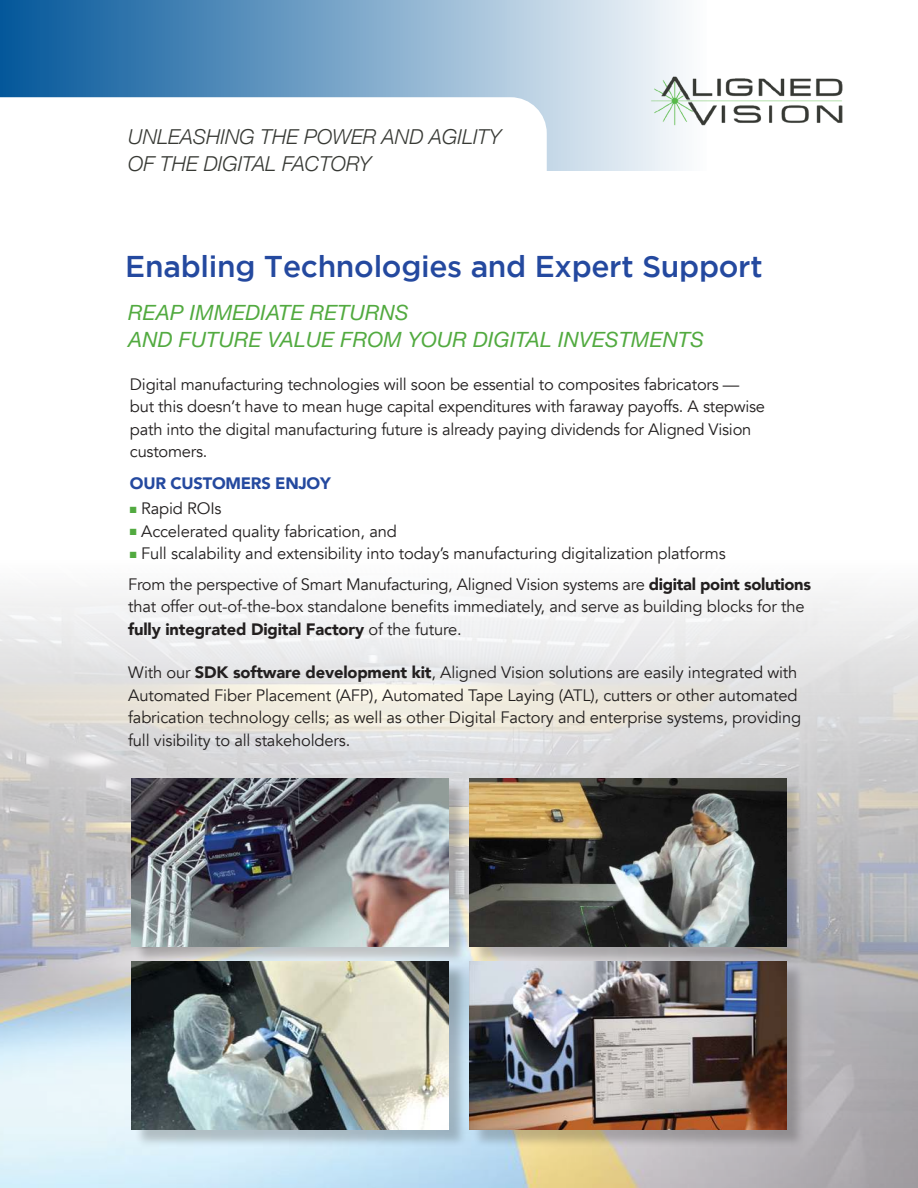
<style>
.page{position:relative;width:918px;height:1188px;background:#fff}
.page>*{position:absolute;margin:0;border:0;box-sizing:border-box;transform-origin:0 0}
.t1{font:500 30px "Gotham";letter-spacing:-.01em;color:#24499f}
.t2{font:italic 21px/27px "Helvetica Neue";letter-spacing:.01em;color:#52aa40}
.t3{font:italic 300 20.55px/27.5px "Helvetica Neue";color:#373934}
.t4{font:16.5px/22.5px "Avenir";letter-spacing:-.01em;color:#221f1f}
.t5{font:900 16.5px "Avenir";letter-spacing:-.015em;color:#24499f}
.s1{color:#52aa40}
.s2{font-weight:900}
</style>
<div class="page">
<img style="left:0;top:590px;width:918px;height:598px">
<div style="left:0;top:0;width:707px;height:187px;background:linear-gradient(to right,#025699,#fcfcfd)"></div>
<svg style="left:0;top:97px;width:547px;height:75px"></svg>
<img style="left:647px;top:72px;width:196px;height:57px">
<div style="left:472px;top:780px;width:333px;height:185px;background:#221f1f;opacity:.25"></div>
<img style="left:469px;top:778px;width:317px;height:168px">
<div style="left:134px;top:780px;width:333px;height:185px;background:#221f1f;opacity:.25"></div>
<img style="left:132px;top:778px;width:317px;height:168px">
<div style="left:134px;top:963px;width:333px;height:185px;background:#221f1f;opacity:.25"></div>
<img style="left:132px;top:961px;width:317px;height:168px">
<div style="left:0;top:172px;width:915px;height:50px;background:#fff"></div>
<div style="left:472px;top:963px;width:333px;height:185px;background:#221f1f;opacity:.25"></div>
<img style="left:469px;top:961px;width:317px;height:168px">
<p class="t3" style="left:128px;top:124px;width:374px">UNLEASHING THE POWER AND AGILITY<br>OF THE DIGITAL FACTORY</p>
<h1 class="t1" style="left:125px;top:255px;width:639px">Enabling Technologies and Expert Support</h1>
<p class="t2" style="left:128px;top:300px;width:577px">REAP IMMEDIATE RETURNS<br>AND FUTURE VALUE FROM YOUR DIGITAL INVESTMENTS</p>
<p class="t4" style="left:130px;top:373px;width:637px">Digital manufacturing technologies will soon be essential to composites fabricators — but this doesn’t have to mean huge capital expenditures with faraway payoffs. A stepwise path into the digital manufacturing future is already paying dividends for Aligned Vision customers.</p>
<p class="t5" style="left:130px;top:476px;width:202px">OUR CUSTOMERS ENJOY</p>
<p class="t4" style="left:130px;top:498px;width:93px"><span class="s1">■</span> Rapid ROIs</p>
<p class="t4" style="left:130px;top:520px;width:268px"><span class="s1">■</span> Accelerated quality fabrication, and</p>
<p class="t4" style="left:130px;top:543px;width:597px"><span class="s1">■</span> Full scalability and extensibility into today’s manufacturing digitalization platforms</p>
<p class="t4" style="left:128px;top:573px;width:684px">From the perspective of Smart Manufacturing, Aligned Vision systems are <span class="s2">digital point solutions </span>that offer out-of-the-box standalone benefits immediately, and serve as building blocks for the <span class="s2">fully integrated Digital Factory</span> of the future.</p>
<p class="t4" style="left:128px;top:663px;width:674px">With our <span class="s2">SDK software development kit</span>, Aligned Vision solutions are easily integrated with Automated Fiber Placement (AFP), Automated Tape Laying (ATL), cutters or other automated fabrication technology cells; as well as other Digital Factory and enterprise systems, providing full visibility to all stakeholders.</p>
</div>
